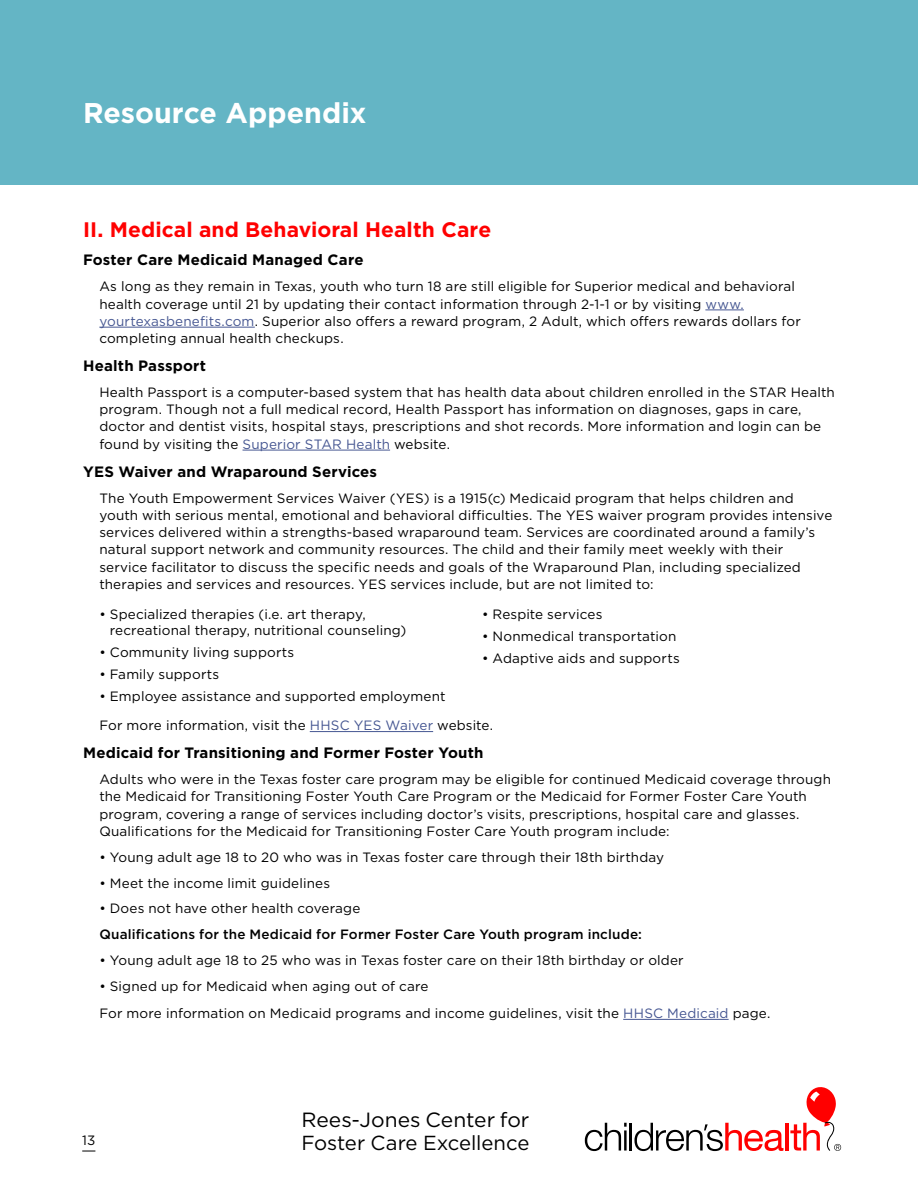
<style>
.page{position:relative;width:918px;height:1188px;background:#fff}
.page>*{position:absolute;margin:0;border:0;box-sizing:border-box;transform-origin:0 0}
.t1{font:700 28.5px "Gotham";color:#fff}
.t2{font:700 21px "Gotham";letter-spacing:.005em;color:#f00}
.t3{font:20.55px "Gotham";color:#000}
.t4{font:20.25px "Gotham";letter-spacing:-.005em;color:#000}
.t5{font:700 15px "Gotham";letter-spacing:.01em;color:#000}
.t6{font:13.5px/17.2px "Gotham";letter-spacing:.01em;color:#000}
.t7{font:500 13.5px "Gotham";letter-spacing:.015em;color:#000}
.s1{color:#465792}
</style>
<div class="page">
<div style="left:0;top:0;width:918px;height:185px;background:#64b5c5"></div>
<hr style="left:785px;top:1123px;width:4px;height:28px;background:#f00">
<svg style="left:790px;top:1087px;width:51px;height:64px"></svg>
<svg style="left:585px;top:1123px;width:42px;height:28px"></svg>
<hr style="left:630px;top:1123px;width:2px;height:28px;background:#000">
<svg style="left:634px;top:1123px;width:149px;height:28px"></svg>
<svg style="left:82px;top:1151px;width:13px;height:1px"></svg>
<hr style="left:705px;top:310px;width:39px;height:1px;background:#465792">
<hr style="left:99px;top:327px;width:156px;height:1px;background:#465792">
<hr style="left:243px;top:450px;width:147px;height:1px;background:#465792">
<hr style="left:310px;top:731px;width:123px;height:1px;background:#465792">
<hr style="left:623px;top:1019px;width:106px;height:1px;background:#465792">
<h1 class="t1" style="left:83px;top:94px;width:285px">Resource Appendix</h1>
<h2 class="t2" style="left:83px;top:216px;width:410px">II. Medical and Behavioral Health Care</h2>
<p class="t5" style="left:83px;top:250px;width:282px">Foster Care Medicaid Managed Care</p>
<p class="t6" style="left:99px;top:278px;width:703px">As long as they remain in Texas, youth who turn 18 are still eligible for Superior medical and behavioral health coverage until 21 by updating their contact information through 2-1-1 or by visiting <span class="s1">www. yourtexasbenefits.com</span>. Superior also offers a reward program, 2 Adult, which offers rewards dollars for completing annual health checkups.</p>
<p class="t5" style="left:83px;top:356px;width:124px">Health Passport</p>
<p class="t6" style="left:99px;top:383px;width:737px">Health Passport is a computer-based system that has health data about children enrolled in the STAR Health program. Though not a full medical record, Health Passport has information on diagnoses, gaps in care, doctor and dentist visits, hospital stays, prescriptions and shot records. More information and login can be found by visiting the <span class="s1">Superior STAR Health</span> website.</p>
<p class="t5" style="left:83px;top:462px;width:295px">YES Waiver and Wraparound Services</p>
<p class="t6" style="left:99px;top:489px;width:735px">The Youth Empowerment Services Waiver (YES) is a 1915(c) Medicaid program that helps children and youth with serious mental, emotional and behavioral difficulties. The YES waiver program provides intensive services delivered within a strengths-based wraparound team. Services are coordinated around a family’s natural support network and community resources. The child and their family meet weekly with their service facilitator to discuss the specific needs and goals of the Wraparound Plan, including specialized therapies and services and resources. YES services include, but are not limited to:</p>
<p class="t6" style="left:110px;top:606px;width:298px;line-height:16.5px;text-indent:-11px">• Specialized therapies (i.e. art therapy, recreational therapy, nutritional counseling)</p>
<p class="t6" style="left:99px;top:644px;width:197px">• Community living supports</p>
<p class="t6" style="left:99px;top:665px;width:121px">• Family supports</p>
<p class="t6" style="left:99px;top:687px;width:348px">• Employee assistance and supported employment</p>
<p class="t6" style="left:482px;top:605px;width:122px">• Respite services</p>
<p class="t6" style="left:482px;top:627px;width:196px">• Nonmedical transportation</p>
<p class="t6" style="left:482px;top:649px;width:199px">• Adaptive aids and supports</p>
<p class="t6" style="left:99px;top:717px;width:395px">For more information, visit the <span class="s1">HHSC YES Waiver</span> website.</p>
<p class="t5" style="left:83px;top:743px;width:402px">Medicaid for Transitioning and Former Foster Youth</p>
<p class="t6" style="left:99px;top:770px;width:733px">Adults who were in the Texas foster care program may be eligible for continued Medicaid coverage through the Medicaid for Transitioning Foster Youth Care Program or the Medicaid for Former Foster Care Youth program, covering a range of services including doctor’s visits, prescriptions, hospital care and glasses.<br>Qualifications for the Medicaid for Transitioning Foster Care Youth program include:</p>
<p class="t6" style="left:99px;top:848px;width:566px">• Young adult age 18 to 20 who was in Texas foster care through their 18th birthday</p>
<p class="t6" style="left:99px;top:874px;width:232px">• Meet the income limit guidelines</p>
<p class="t6" style="left:99px;top:900px;width:263px">• Does not have other health coverage</p>
<p class="t7" style="left:99px;top:926px;width:544px">Qualifications for the Medicaid for Former Foster Care Youth program include:</p>
<p class="t6" style="left:99px;top:951px;width:586px">• Young adult age 18 to 25 who was in Texas foster care on their 18th birthday or older</p>
<p class="t6" style="left:99px;top:972px;width:673px;line-height:27.3px">• Signed up for Medicaid when aging out of care<br>For more information on Medicaid programs and income guidelines, visit the <span class="s1">HHSC Medicaid</span> page.</p>
<h3 class="t3" style="left:301px;top:1107px;width:230px">Rees-Jones Center for</h3>
<p class="t6" style="left:82px;top:1132px;width:15px">13</p>
<h3 class="t4" style="left:301px;top:1130px;width:230px">Foster Care Excellence</h3>
</div>
